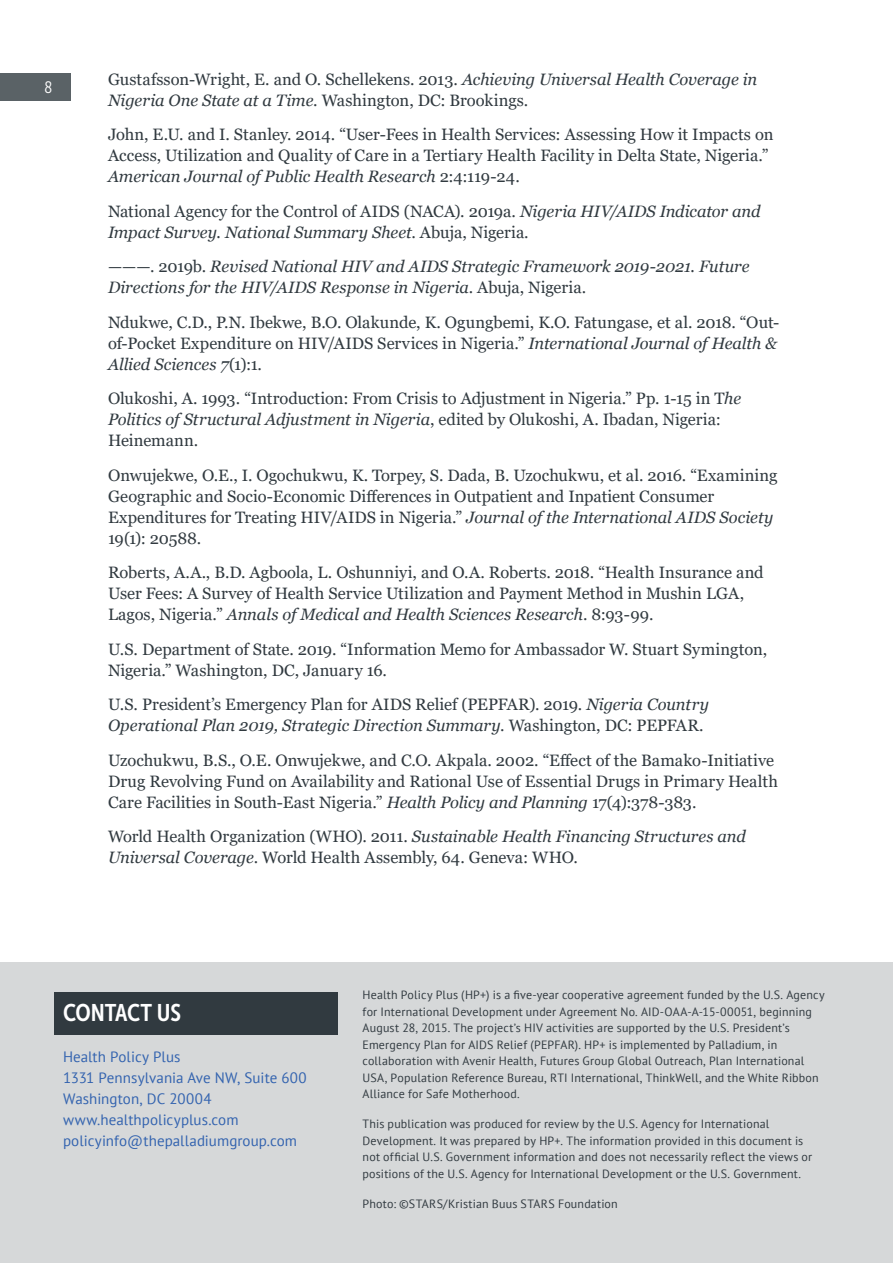
<style>
.page{position:relative;width:893px;height:1263px;background:#fff}
.page>*{position:absolute;margin:0;border:0;box-sizing:border-box;transform-origin:0 0}
.Contact_Us_Header{font:24px "Museo Sans Cond 700";letter-spacing:-.01em;color:#fff}
.Body{font:16.5px/21px "Georgia";color:#313a40}
.Body-2{font:italic 16.5px/21px "Georgia";letter-spacing:-.005em;color:#313a40}
.t1{font:16.5px "Museo Sans Cond 300";color:#fff}
.Contact_Us_copy{font:15px/21px "PT Sans";letter-spacing:.005em;color:#3363af}
.Disclaimer{font:12px/16.5px "PT Sans";letter-spacing:.015em;color:#313a40}
.s1{font-style:italic}
.s2{font-style:normal}
</style>
<div class="page">
<div style="left:0;top:963px;width:893px;height:300px;background:#d6d8d9"></div>
<div style="left:54px;top:992px;width:283px;height:42px;background:#313a40"></div>
<div style="left:0;top:73px;width:70px;height:27px;background:#5a6266"></div>
<p class="t1" style="left:44px;top:78px;width:9px">8</p>
<p class="Body" style="left:108px;top:69px;width:651px">Gustafsson-Wright, E. and O. Schellekens. 2013. <span class="s1">Achieving Universal Health Coverage in<br>Nigeria One State at a Time</span>. Washington, DC: Brookings.</p>
<p class="Body" style="left:108px;top:124px;width:667px">John, E.U. and I. Stanley. 2014. “User-Fees in Health Services: Assessing How it Impacts on<br>Access, Utilization and Quality of Care in a Tertiary Health Facility in Delta State, Nigeria.”<br><span class="s1">American Journal of Public Health Research</span> 2:4:119-24.</p>
<p class="Body" style="left:108px;top:201px;width:654px">National Agency for the Control of AIDS (NACA). 2019a. <span class="s1">Nigeria HIV/AIDS Indicator and<br>Impact Survey. National Summary Sheet</span>. Abuja, Nigeria.</p>
<p class="Body-2" style="left:108px;top:256px;width:643px"><span class="s2">———. 2019b.</span> Revised National HIV and AIDS Strategic Framework 2019-2021. Future<br>Directions for the HIV/AIDS Response in Nigeria<span class="s2">. Abuja, Nigeria.</span></p>
<p class="Body" style="left:108px;top:312px;width:673px">Ndukwe, C.D., P.N. Ibekwe, B.O. Olakunde, K. Ogungbemi, K.O. Fatungase, et al. 2018. “Out&shy;of-Pocket Expenditure on HIV/AIDS Services in Nigeria.” <span class="s1">International Journal of Health &amp;<br>Allied Sciences 7</span>(1):1.</p>
<p class="Body" style="left:108px;top:388px;width:635px">Olukoshi, A. 1993. “Introduction: From Crisis to Adjustment in Nigeria.” Pp. 1-15 in T<span class="s1">he<br>Politics of Structural Adjustment in Nigeria</span>, edited by Olukoshi, A. Ibadan, Nigeria:<br>Heinemann.</p>
<p class="Body" style="left:108px;top:465px;width:671px">Onwujekwe, O.E., I. Ogochukwu, K. Torpey, S. Dada, B. Uzochukwu, et al. 2016. “Examining Geographic and Socio-Economic Differences in Outpatient and Inpatient Consumer Expenditures for Treating HIV/AIDS in Nigeria.” <span class="s1">Journal of the International AIDS Society </span>19(1): 20588.</p>
<p class="Body" style="left:108px;top:562px;width:657px">Roberts, A.A., B.D. Agboola, L. Oshunniyi, and O.A. Roberts. 2018. “Health Insurance and<br>User Fees: A Survey of Health Service Utilization and Payment Method in Mushin LGA,<br>Lagos, Nigeria.” <span class="s1">Annals of Medical and Health Sciences Research</span>. 8:93-99.</p>
<p class="Body" style="left:108px;top:639px;width:661px">U.S. Department of State. 2019. “Information Memo for Ambassador W. Stuart Symington,<br>Nigeria.” Washington, DC, January 16.</p>
<p class="Body" style="left:108px;top:694px;width:602px">U.S. President’s Emergency Plan for AIDS Relief (PEPFAR). 2019. <span class="s1">Nigeria Country<br>Operational Plan 2019, Strategic Direction Summary</span>. Washington, DC: PEPFAR.</p>
<p class="Body" style="left:108px;top:750px;width:671px">Uzochukwu, B.S., O.E. Onwujekwe, and C.O. Akpala. 2002. “Effect of the Bamako-Initiative<br>Drug Revolving Fund on Availability and Rational Use of Essential Drugs in Primary Health<br>Care Facilities in South-East Nigeria.” <span class="s1">Health Policy and Planning</span> 17(4):378-383.</p>
<p class="Body" style="left:108px;top:826px;width:639px">World Health Organization (WHO). 2011. <span class="s1">Sustainable Health Financing Structures and<br>Universal Coverage</span>. World Health Assembly, 64. Geneva: WHO.</p>
<p class="Contact_Us_Header" style="left:63px;top:999px;width:119px">CONTACT US</p>
<p class="Contact_Us_copy" style="left:63px;top:1046px;width:245px">Health Policy Plus<br>1331 Pennsylvania Ave NW, Suite 600<br>Washington, DC 20004 www.healthpolicyplus.com policyinfo@thepalladiumgroup.com</p>
<p class="Disclaimer" style="left:363px;top:986px;width:464px">Health Policy Plus (HP+) is a five-year cooperative agreement funded by the U.S. Agency for International Development under Agreement No. AID-OAA-A-15-00051, beginning August 28, 2015. The project’s HIV activities are supported by the U.S. President’s Emergency Plan for AIDS Relief (PEPFAR). HP+ is implemented by Palladium, in collaboration with Avenir Health, Futures Group Global Outreach, Plan International USA, Population Reference Bureau, RTI International, ThinkWell, and the White Ribbon Alliance for Safe Motherhood.</p>
<p class="Disclaimer" style="left:363px;top:1115px;width:451px">This publication was produced for review by the U.S. Agency for International Development. It was prepared by HP+. The information provided in this document is not official U.S. Government information and does not necessarily reflect the views or positions of the U.S. Agency for International Development or the U.S. Government.</p>
<p class="Disclaimer" style="left:363px;top:1195px;width:257px">Photo: ©STARS/Kristian Buus STARS Foundation</p>
</div>
